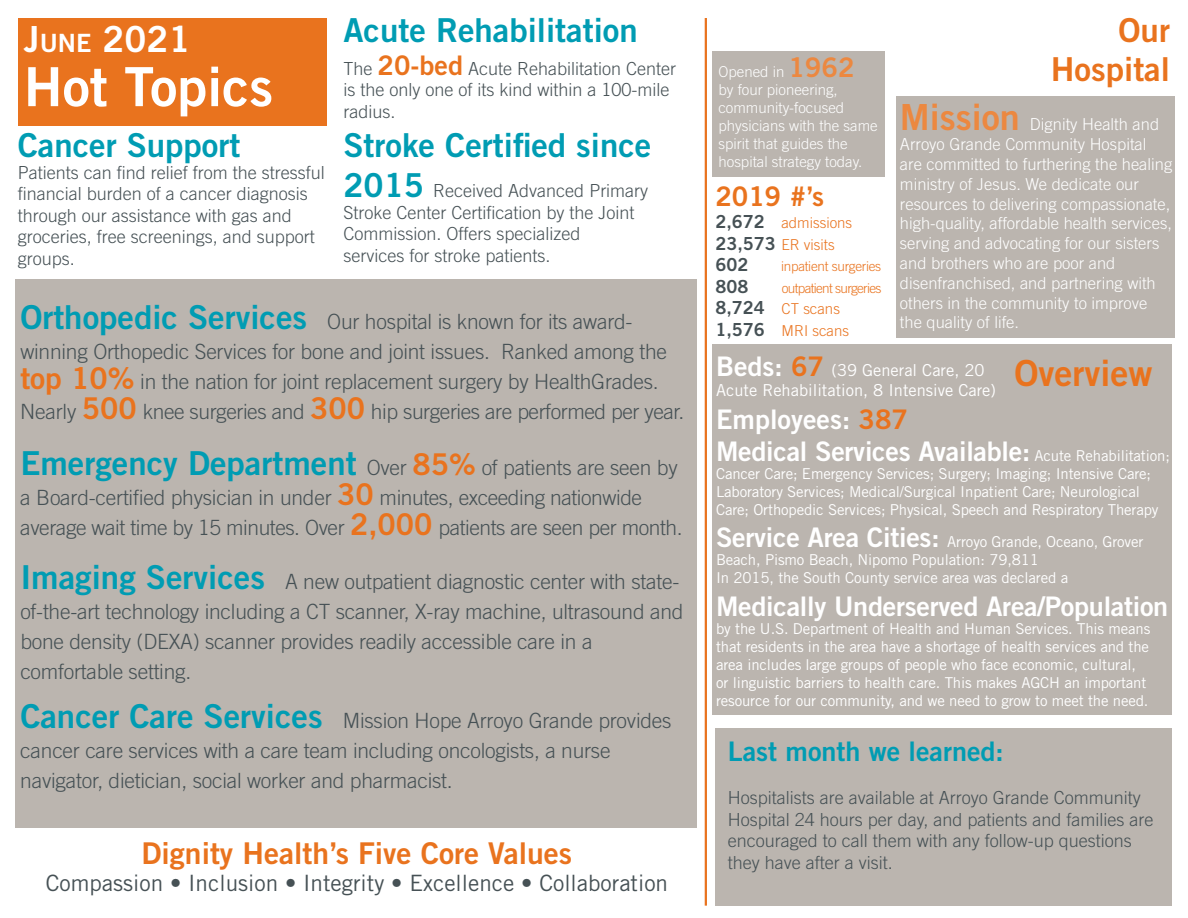
<style>
.page{position:relative;width:1188px;height:918px;background:#fff}
.page>*{position:absolute;margin:0;border:0;box-sizing:border-box;transform-origin:0 0}
.t1{font:54px "Trade Gothic LT Std Bd 2";color:#fff}
.t2{font:36px "Trade Gothic LT Std Bd 2";color:#e9731e}
.t3{font:36px "Trade Gothic LT Std Bd 2";color:#fff}
.t4{font:33px "Trade Gothic LT Std Bd 2";color:#009cb3}
.t5{font:33px "Trade Gothic LT Std Bd 2";color:#e9731e}
.t6{font:30px "Trade Gothic LT Std Bd 2";color:#e9731e}
.t7{font:27px "Trade Gothic LT Std Bd 2";letter-spacing:-.01em;color:#fff}
.t8{font:27px "Trade Gothic LT Std Bd 2";color:#009cb3}
.t9{font:27px "Trade Gothic LT Std Bd 2";color:#e9731e}
.t10{font:22.5px "Trade Gothic LT Std";color:#465155}
.t11{font:300 21px/30px "Trade Gothic LT Std";letter-spacing:-.01em;color:#465155}
.t12{font:300 18px/21.6px "Trade Gothic LT Std";color:#465155}
.t13{font:18px "Trade Gothic LT Std Bd 2";color:#465155}
.t14{font:300 16.5px/19.8px "Trade Gothic LT Std";color:#fff}
.t15{font:16.5px/19.8px "Trade Gothic LT Std";color:#fff}
.t16{font:15px/18px "Trade Gothic LT Std";letter-spacing:-.01em;color:#fff}
.t17{font:300 15px/18px "Trade Gothic LT Std";color:#fff}
.t18{font:300 15px "Trade Gothic LT Std";color:#e9731e}
.t19{font:300 13.5px "Trade Gothic LT Std";letter-spacing:-.05em;color:#e9731e}
.t20{font:300 13.5px "Trade Gothic LT Std";letter-spacing:-.02em;color:#e9731e}
.s1{font-family:"Trade Gothic LT Std Bd 2";font-weight:400;font-size:27px;color:#e9731e}
.s2{font-family:"Trade Gothic LT Std Bd 2";font-weight:400;font-size:33px;color:#009cb3}
.s3{font-family:"Trade Gothic LT Std Bd 2";font-weight:400;font-size:30px;color:#e9731e}
.s4{font-size:25.2px}
.s5{font-family:"Trade Gothic LT Std Bd 2";font-weight:400;font-size:36px;color:#e9731e}
.s6{font-family:"Trade Gothic LT Std Bd 2";font-weight:400;font-size:18px;color:#465155}
.s7{font-family:"Trade Gothic LT Std Bd 2";font-size:27px}
.s8{font-family:"Trade Gothic LT Std Bd 2";font-size:27px;color:#e9731e}
.s9{color:#e9731e}
.s10{font-family:"Trade Gothic LT Std";font-size:15px}
</style>
<div class="page">
<div style="left:18px;top:18px;width:308px;height:107px;background:#e9731e"></div>
<hr style="left:705px;top:18px;width:2px;height:888px;background:#e9731e">
<div style="left:712px;top:51px;width:173px;height:126px;background:#bbb5af"></div>
<div style="left:896px;top:96px;width:279px;height:242px;background:#bbb5af"></div>
<div style="left:712px;top:344px;width:460px;height:371px;background:#bbb5af"></div>
<div style="left:716px;top:728px;width:456px;height:178px;background:#bbb5af"></div>
<div style="left:15px;top:279px;width:682px;height:549px;background:#bbb5af"></div>
<p class="t4" style="left:343px;top:10px;width:296px">Acute Rehabilitation</p>
<p class="t12" style="left:343px;top:57px;width:334px">The <span class="s1">20-bed</span> Acute Rehabilitation Center is the only one of its kind within a 100-mile radius.</p>
<p class="t4" style="left:343px;top:125px;width:309px">Stroke Certified since</p>
<p class="t12" style="left:343px;top:180px;width:306px"><span class="s2">2015</span> Received Advanced Primary<br>Stroke Center Certification by the Joint</p>
<p class="t12" style="left:343px;top:223px;width:238px">Commission. Offers specialized</p>
<p class="t12" style="left:343px;top:244px;width:208px">services for stroke patients.</p>
<p class="t11" style="left:20px;top:306px;width:666px"><span class="s2">Orthopedic Services</span> Our hospital is known for its award&shy;winning Orthopedic Services for bone and joint issues. Ranked among the <span class="s3">top 10%</span> in the nation for joint replacement surgery by HealthGrades.<br>Nearly <span class="s3">500</span> knee surgeries and <span class="s3">300</span> hip surgeries are performed per year.</p>
<p class="t11" style="left:20px;top:452px;width:664px"><span class="s2">Emergency Department</span> Over <span class="s3">85%</span> of patients are seen by a Board-certified physician in under <span class="s3">30</span> minutes, exceeding nationwide average wait time by 15 minutes. Over <span class="s3">2,000</span> patients are seen per month.</p>
<p class="t11" style="left:20px;top:566px;width:665px"><span class="s2">Imaging Services</span> A new outpatient diagnostic center with state&shy;of-the-art technology including a CT scanner, X-ray machine, ultrasound and bone density (DEXA) scanner provides readily accessible care in a comfortable setting.</p>
<p class="t11" style="left:20px;top:705px;width:653px"><span class="s2">Cancer Care Services</span> Mission Hope Arroyo Grande provides cancer care services with a care team including oncologists, a nurse navigator, dietician, social worker and pharmacist.</p>
<p class="t3" style="left:24px;top:17px;width:168px">J<span class="s4">UNE</span> 2021</p>
<p class="t1" style="left:24px;top:53px;width:251px">Hot Topics</p>
<p class="t4" style="left:18px;top:125px;width:224px">Cancer Support</p>
<p class="t12" style="left:18px;top:161px;width:309px">Patients can find relief from the stressful financial burden of a cancer diagnosis through our assistance with gas and</p>
<p class="t12" style="left:18px;top:226px;width:299px">groceries, free screenings, and support groups.</p>
<p class="t6" style="left:142px;top:835px;width:432px">Dignity Health’s Five Core Values</p>
<p class="t10" style="left:46px;top:870px;width:624px">Compassion • Inclusion • Integrity • Excellence • Collaboration</p>
<p class="t5" style="left:1119px;top:10px;width:53px">Our</p>
<p class="t17" style="left:718px;top:62px;width:138px">Opened in <span class="s1">1962</span></p>
<p class="t5" style="left:1051px;top:49px;width:121px">Hospital</p>
<p class="t17" style="left:718px;top:80px;width:161px">by four pioneering, community-focused physicians with the same spirit that guides the hospital strategy today.</p>
<p class="t14" style="left:900px;top:114px;width:274px"><span class="s5">Mission</span> Dignity Health and Arroyo Grande Community Hospital are committed to furthering the healing ministry of Jesus. We dedicate our resources to delivering compassionate, high-quality, affordable health services, serving and advocating for our sisters and brothers who are poor and disenfranchised, and partnering with others in the community to improve the quality of life.</p>
<p class="t9" style="left:716px;top:180px;width:110px">2019 #’s</p>
<p class="t18" style="left:716px;top:214px;width:138px"><span class="s6">2,672</span> admissions</p>
<p class="t18" style="left:716px;top:235px;width:121px"><span class="s6">23,573</span> ER visits</p>
<p class="t13" style="left:716px;top:254px;width:34px">602</p>
<p class="t20" style="left:781px;top:258px;width:102px">inpatient surgeries</p>
<p class="t13" style="left:716px;top:275px;width:34px">808</p>
<p class="t19" style="left:782px;top:280px;width:101px">outpatient surgeries</p>
<p class="t18" style="left:716px;top:300px;width:126px"><span class="s6">8,724</span> CT scans</p>
<p class="t18" style="left:716px;top:322px;width:135px"><span class="s6">1,576</span> MRI scans</p>
<p class="t15" style="left:716px;top:360px;width:282px"><span class="s7">Beds:</span> <span class="s8">67</span> (39 General Care, 20<br>Acute Rehabilitation, 8 Intensive Care)</p>
<p class="t7" style="left:716px;top:402px;width:193px">Employees: <span class="s9">387</span></p>
<p class="t7" style="left:716px;top:435px;width:455px">Medical Services Available: <span class="s10">Acute Rehabilitation;</span></p>
<p class="t16" style="left:716px;top:464px;width:444px">Cancer Care; Emergency Services; Surgery; Imaging; Intensive Care;<br>Laboratory Services; Medical/Surgical Inpatient Care; Neurological<br>Care; Orthopedic Services; Physical, Speech and Respiratory Therapy</p>
<p class="t16" style="left:716px;top:533px;width:429px"><span class="s7">Service Area Cities:</span> Arroyo Grande, Oceano, Grover<br>Beach, Pismo Beach, Nipomo Population: 79,811</p>
<p class="t16" style="left:716px;top:569px;width:354px">In 2015, the South County service area was declared a</p>
<p class="t7" style="left:716px;top:589px;width:454px">Medically Underserved Area/Population</p>
<p class="t16" style="left:716px;top:619px;width:436px">by the U.S. Department of Health and Human Services. This means that residents in the area have a shortage of health services and the area includes large groups of people who face economic, cultural, or linguistic barriers to health care. This makes AGCH an important resource for our community, and we need to grow to meet the need.</p>
<p class="t2" style="left:1015px;top:351px;width:139px">Overview</p>
<p class="t8" style="left:728px;top:735px;width:277px">Last month we learned:</p>
<p class="t12" style="left:728px;top:787px;width:427px">Hospitalists are available at Arroyo Grande Community Hospital 24 hours per day, and patients and families are encouraged to call them with any follow-up questions they have after a visit.</p>
</div>
